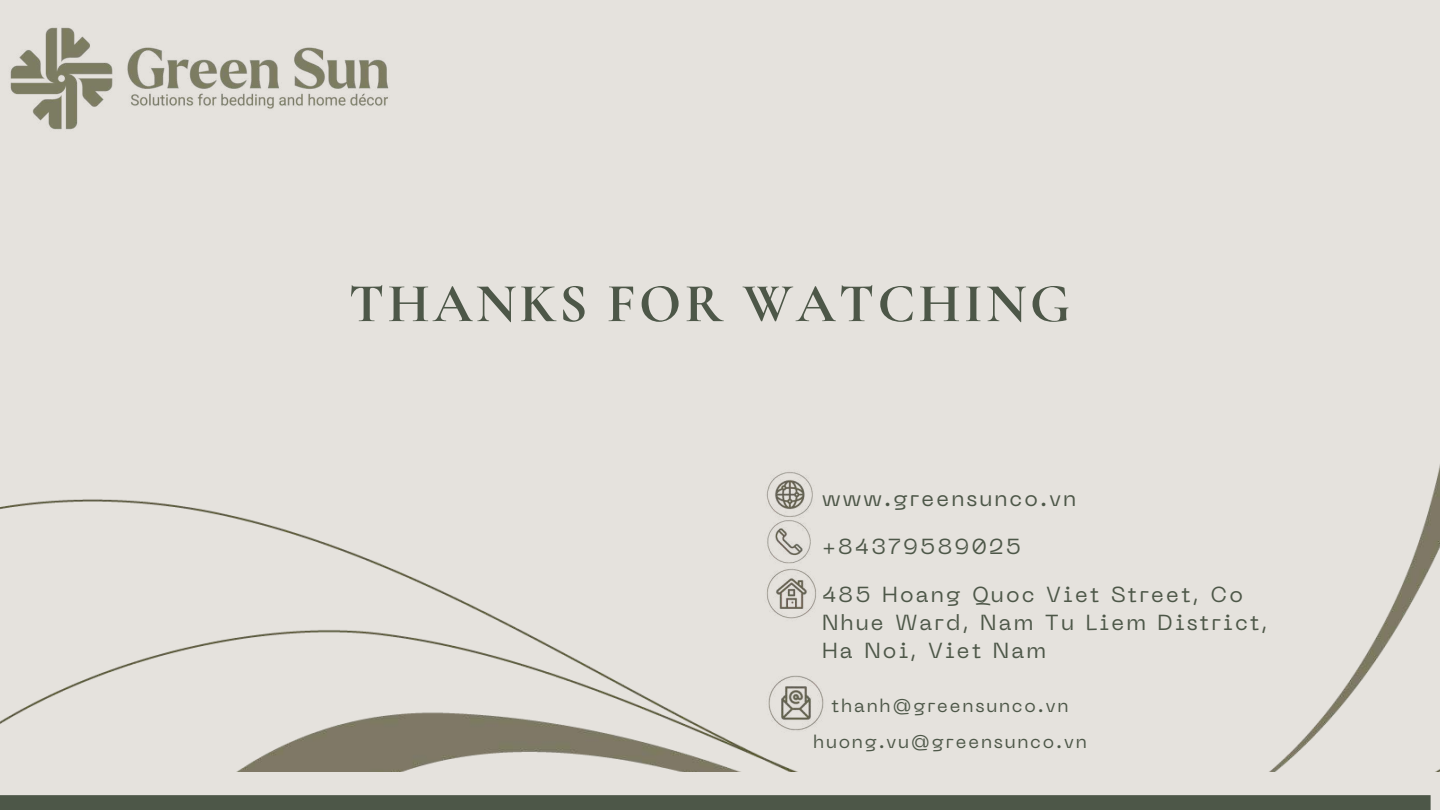
<style>
.page{position:relative;width:1440px;height:810px;background:#e5e2dd}
.page>*{position:absolute;margin:0;border:0;box-sizing:border-box;transform-origin:0 0}
.t1{font:700 55.3px "Cormorant Garamond";letter-spacing:.06em;color:#4d5748}
.t2{font:21.6px/27.8px "PP Neue Machina";letter-spacing:.1em;color:#4d5748}
.t3{font:21.5px "PP Neue Machina";letter-spacing:.1em;color:#4d5748}
.t4{font:18.2px/36.3px "PP Neue Machina";letter-spacing:.1em;color:#4d5748;text-align:center}
</style>
<div class="page">
<div style="left:0;top:795px;width:1431px;height:15px;background:#4d5748"></div>
<img style="left:10px;top:27px;width:379px;height:103px">
<img style="left:0;top:464px;width:1440px;height:308px">
<h1 class="t1" style="left:349px;top:270px;width:723px">THANKS FOR WATCHING</h1>
<p class="t3" style="left:822px;top:490px;width:256px">www.greensunco.vn</p>
<p class="t2" style="left:822px;top:535px;width:201px">+84379589025</p>
<p class="t2" style="left:822px;top:583px;width:447px">485 Hoang Quoc Viet Street, Co<br>Nhue Ward, Nam Tu Liem District,<br>Ha Noi, Viet Nam</p>
<p class="t4" style="left:813px;top:689px;width:275px">thanh@greensunco.vn huong.vu@greensunco.vn</p>
</div>
